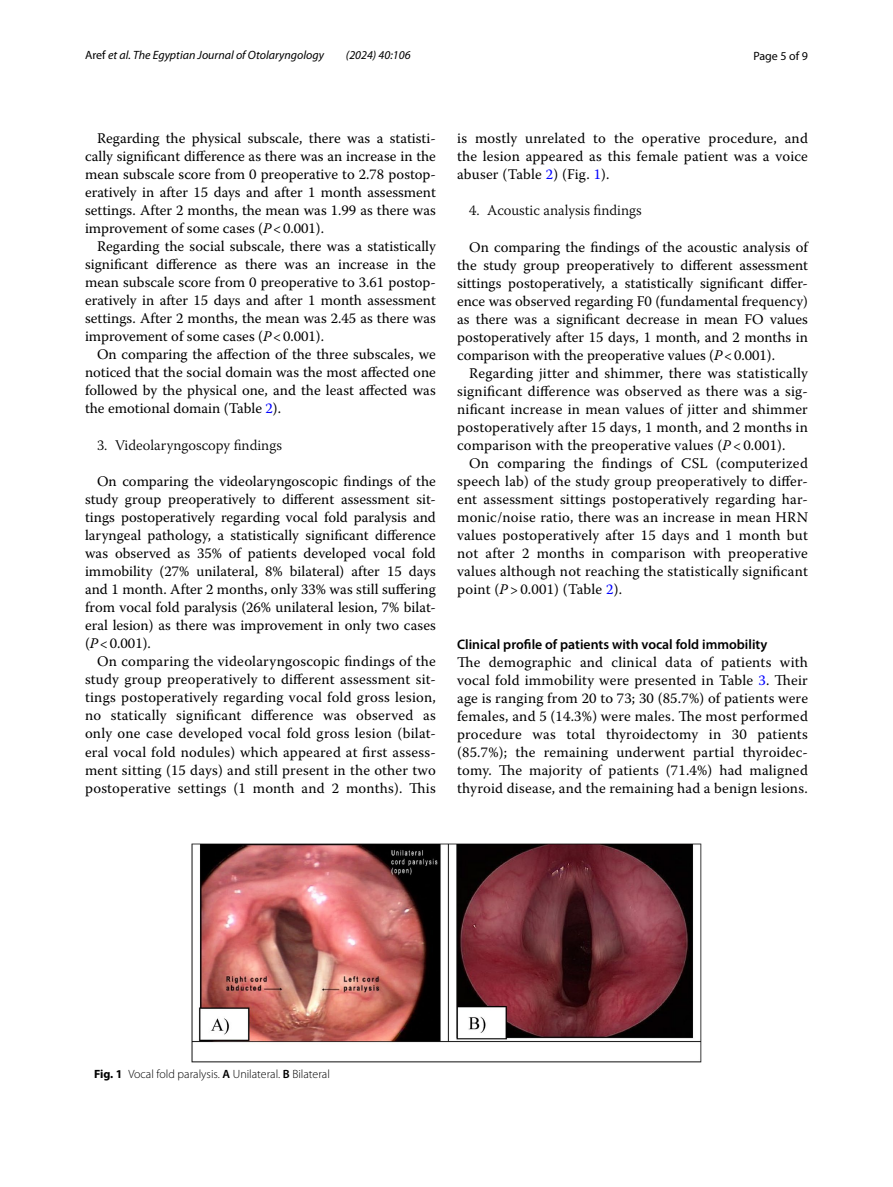
<style>
.page{position:relative;width:893px;height:1187px;background:#fff}
.page>*{position:absolute;margin:0;border:0;box-sizing:border-box;transform-origin:0 0}
.t1{font:14.7px/18px "Warnock Pro";letter-spacing:.01em;color:#000;text-align:justify}
.t2{font:300 14.7px "Warnock Pro";color:#000}
.t3{font:600 13.8px "Myriad Pro";color:#000}
.t4{font:italic 12px "Myriad Pro";color:#000}
.t5{font:300 12px "Myriad Pro";color:#000}
.t6{font:12px "Myriad Pro";color:#000}
.s1{font-style:normal}
.s2{font-style:italic}
.s3{color:#00f}
.s4{font-weight:700}
.s5{font-weight:600}
</style>
<div class="page">
<img style="left:191px;top:843px;width:511px;height:219px">
<p class="t4" style="left:85px;top:48px;width:241px"><span class="s1">Aref</span> et al. The Egyptian Journal of Otolaryngology</p>
<p class="t4" style="left:346px;top:48px;width:66px">(2024) 40:106</p>
<p class="t6" style="left:753px;top:48px;width:56px">Page 5 of 9</p>
<p class="t1" style="left:85px;top:128px;width:352px;text-indent:12px">Regarding the physical subscale, there was a statisti&shy;cally significant difference as there was an increase in the mean subscale score from 0 preoperative to 2.78 postop&shy;eratively in after 15 days and after 1 month assessment settings. After 2 months, the mean was 1.99 as there was improvement of some cases (<span class="s2">P</span>&lt;0.001).</p>
<p class="t1" style="left:85px;top:236px;width:352px;text-indent:12px">Regarding the social subscale, there was a statistically significant difference as there was an increase in the mean subscale score from 0 preoperative to 3.61 postop&shy;eratively in after 15 days and after 1 month assessment settings. After 2 months, the mean was 2.45 as there was improvement of some cases (<span class="s2">P</span>&lt;0.001).</p>
<p class="t1" style="left:85px;top:344px;width:352px;text-indent:12px">On comparing the affection of the three subscales, we noticed that the social domain was the most affected one followed by the physical one, and the least affected was the emotional domain (Table <span class="s3">2</span>).</p>
<p class="t2" style="left:97px;top:436px;width:186px">3. Videolaryngoscopy findings</p>
<p class="t1" style="left:85px;top:472px;width:352px;text-indent:12px">On comparing the videolaryngoscopic findings of the study group preoperatively to different assessment sit&shy;tings postoperatively regarding vocal fold paralysis and laryngeal pathology, a statistically significant difference was observed as 35% of patients developed vocal fold immobility (27% unilateral, 8% bilateral) after 15 days and 1 month. After 2 months, only 33% was still suffering from vocal fold paralysis (26% unilateral lesion, 7% bilat&shy;eral lesion) as there was improvement in only two cases (<span class="s2">P</span>&lt;0.001).</p>
<p class="t1" style="left:85px;top:652px;width:352px;text-indent:12px">On comparing the videolaryngoscopic findings of the study group preoperatively to different assessment sit&shy;tings postoperatively regarding vocal fold gross lesion, no statically significant difference was observed as only one case developed vocal fold gross lesion (bilat&shy;eral vocal fold nodules) which appeared at first assess&shy;ment sitting (15 days) and still present in the other two postoperative settings (1 month and 2 months). This</p>
<p class="t1" style="left:457px;top:128px;width:352px">is mostly unrelated to the operative procedure, and the lesion appeared as this female patient was a voice abuser (Table <span class="s3">2</span>) (Fig. <span class="s3">1</span>).</p>
<p class="t2" style="left:469px;top:202px;width:174px">4. Acoustic analysis findings</p>
<p class="t1" style="left:457px;top:238px;width:352px;text-indent:12px">On comparing the findings of the acoustic analysis of the study group preoperatively to different assessment sittings postoperatively, a statistically significant differ&shy;ence was observed regarding F0 (fundamental frequency) as there was a significant decrease in mean FO values postoperatively after 15 days, 1 month, and 2 months in comparison with the preoperative values (<span class="s2">P</span>&lt;0.001).</p>
<p class="t1" style="left:457px;top:364px;width:352px;text-indent:12px">Regarding jitter and shimmer, there was statistically significant difference was observed as there was a sig&shy;nificant increase in mean values of jitter and shimmer postoperatively after 15 days, 1 month, and 2 months in comparison with the preoperative values (<span class="s2">P</span> &lt; 0.001).</p>
<p class="t1" style="left:457px;top:454px;width:352px;text-indent:12px">On comparing the findings of CSL (computerized speech lab) of the study group preoperatively to differ&shy;ent assessment sittings postoperatively regarding har&shy;monic/noise ratio, there was an increase in mean HRN values postoperatively after 15 days and 1 month but not after 2 months in comparison with preoperative values although not reaching the statistically significant point (<span class="s2">P</span> &gt; 0.001) (Table <span class="s3">2</span>).</p>
<p class="t3" style="left:457px;top:635px;width:312px">Clinical profile of patients with vocal fold immobility</p>
<p class="t1" style="left:457px;top:653px;width:352px">The demographic and clinical data of patients with vocal fold immobility were presented in Table <span class="s3">3</span>. Their age is ranging from 20 to 73; 30 (85.7%) of patients were females, and 5 (14.3%) were males. The most performed procedure was total thyroidectomy in 30 patients (85.7%); the remaining underwent partial thyroidec&shy;tomy. The majority of patients (71.4%) had maligned thyroid disease, and the remaining had a benign lesions.</p>
<p class="t5" style="left:94px;top:1067px;width:237px"><span class="s4">Fig. 1</span> Vocal fold paralysis. <span class="s5">A</span> Unilateral. <span class="s5">B</span> Bilateral</p>
</div>
